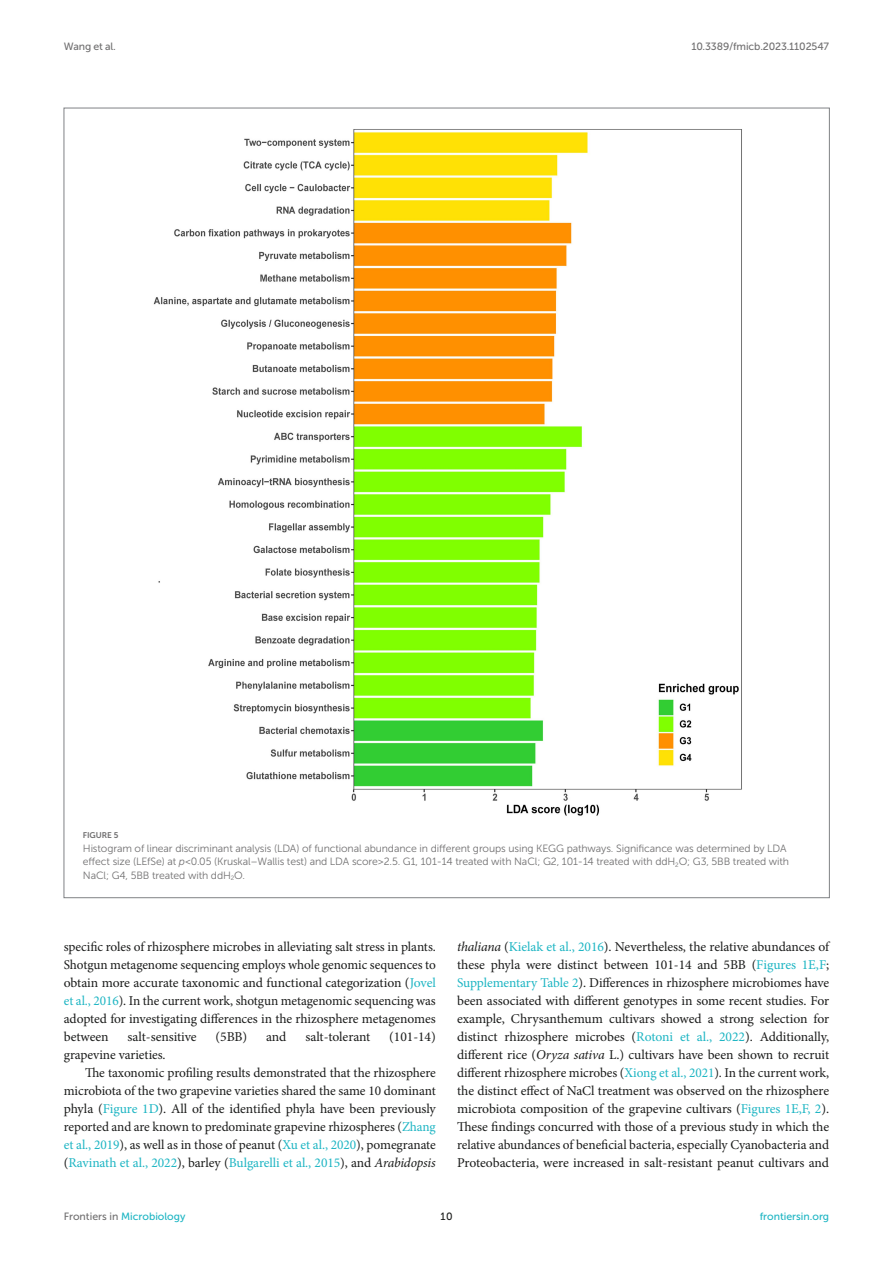
<style>
.page{position:relative;width:893px;height:1263px;background:#fff}
.page>*{position:absolute;margin:0;border:0;box-sizing:border-box;transform-origin:0 0}
.TEXT{font:13.5px/18px "Minion Pro";letter-spacing:-.005em;color:#1b1c1b;text-align:justify}
.TEXT_FLUSH{font:13.5px/18px "Minion Pro";letter-spacing:-.005em;color:#1b1c1b;text-align:justify}
.FIG_LEG{font:10.5px/13.5px "Museo Sans 300";letter-spacing:-.01em;color:#706f70}
.t1{font:10.5px "Museo Sans 500";color:#1db5c3}
.t2{font:10.5px "Museo Sans 500";letter-spacing:-.015em;color:#706f70}
.t3{font:10.5px "Museo Sans 500";color:#1b1c1b}
.FIG_HD{font:8.25px "Museo Sans 700";letter-spacing:-.01em;color:#706f70}
.s1{font-style:italic}
.s2{color:#1db5c3}
.s3{color:#706f70}
</style>
<div class="page">
<img style="left:153px;top:129px;width:589px;height:687px">
<p class="t2" style="left:64px;top:41px;width:53px">Wang et al.</p>
<p class="t2" style="left:691px;top:41px;width:139px">10.3389/fmicb.2023.1102547</p>
<p class="FIG_HD" style="left:83px;top:831px;width:37px">FIGURE 5</p>
<p class="FIG_LEG" style="left:83px;top:841px;width:708px">Histogram of linear discriminant analysis (LDA) of functional abundance in different groups using KEGG pathways. Significance was determined by LDA effect size (LEfSe) at <span class="s1">p</span> &lt; 0.05 (Kruskal–Wallis test) and LDA score &gt; 2.5. G1, 101-14 treated with NaCl; G2, 101-14 treated with ddH<sub>2</sub>O; G3, 5BB treated with<br>NaCl; G4, 5BB treated with ddH<sub>2</sub>O.</p>
<p class="TEXT_FLUSH" style="left:64px;top:938px;width:374px">specific roles of rhizosphere microbes in alleviating salt stress in plants.<br>Shotgun metagenome sequencing employs whole genomic sequences to obtain more accurate taxonomic and functional categorization (<span class="s2">Jovel et al., 2016</span>). In the current work, shotgun metagenomic sequencing was adopted for investigating differences in the rhizosphere metagenomes between</p>
<p class="TEXT_FLUSH" style="left:128px;top:1028px;width:71px">salt-sensitive</p>
<p class="TEXT_FLUSH" style="left:216px;top:1028px;width:33px">(5BB)</p>
<p class="TEXT_FLUSH" style="left:266px;top:1028px;width:22px">and</p>
<p class="TEXT_FLUSH" style="left:305px;top:1028px;width:67px">salt-tolerant</p>
<p class="TEXT_FLUSH" style="left:389px;top:1028px;width:48px">(101-14)</p>
<p class="TEXT_FLUSH" style="left:64px;top:1046px;width:103px">grapevine varieties.</p>
<p class="TEXT" style="left:64px;top:1064px;width:374px;text-indent:21px">The taxonomic profiling results demonstrated that the rhizosphere microbiota of the two grapevine varieties shared the same 10 dominant phyla (<span class="s2">Figure 1D</span>). All of the identified phyla have been previously reported and are known to predominate grapevine rhizospheres (<span class="s2">Zhang et al., 2019</span>), as well as in those of peanut (<span class="s2">Xu et al., 2020</span>), pomegranate (<span class="s2">Ravinath et al., 2022</span>), barley (<span class="s2">Bulgarelli et al., 2015</span>), and <span class="s1">Arabidopsis</span></p>
<p class="TEXT" style="left:457px;top:938px;width:374px"><span class="s1">thaliana</span> (<span class="s2">Kielak et al., 2016</span>). Nevertheless, the relative abundances of these phyla were distinct between 101-14 and 5BB (<span class="s2">Figures 1E,F</span>; <span class="s2">Supplementary Table 2</span>). Differences in rhizosphere microbiomes have been associated with different genotypes in some recent studies. For example, Chrysanthemum cultivars showed a strong selection for distinct rhizosphere microbes (<span class="s2">Rotoni et al., 2022</span>). Additionally, different rice (<span class="s1">Oryza sativa</span> L.) cultivars have been shown to recruit different rhizosphere microbes (<span class="s2">Xiong et al., 2021</span>). In the current work, the distinct effect of NaCl treatment was observed on the rhizosphere microbiota composition of the grapevine cultivars (<span class="s2">Figures 1E,F, 2</span>).<br>These findings concurred with those of a previous study in which the relative abundances of beneficial bacteria, especially Cyanobacteria and Proteobacteria, were increased in salt-resistant peanut cultivars and</p>
<p class="t1" style="left:64px;top:1211px;width:123px"><span class="s3">Frontiers in</span> Microbiology</p>
<p class="t3" style="left:440px;top:1211px;width:14px">10</p>
<p class="t1" style="left:760px;top:1211px;width:71px">frontiersin.org</p>
</div>
